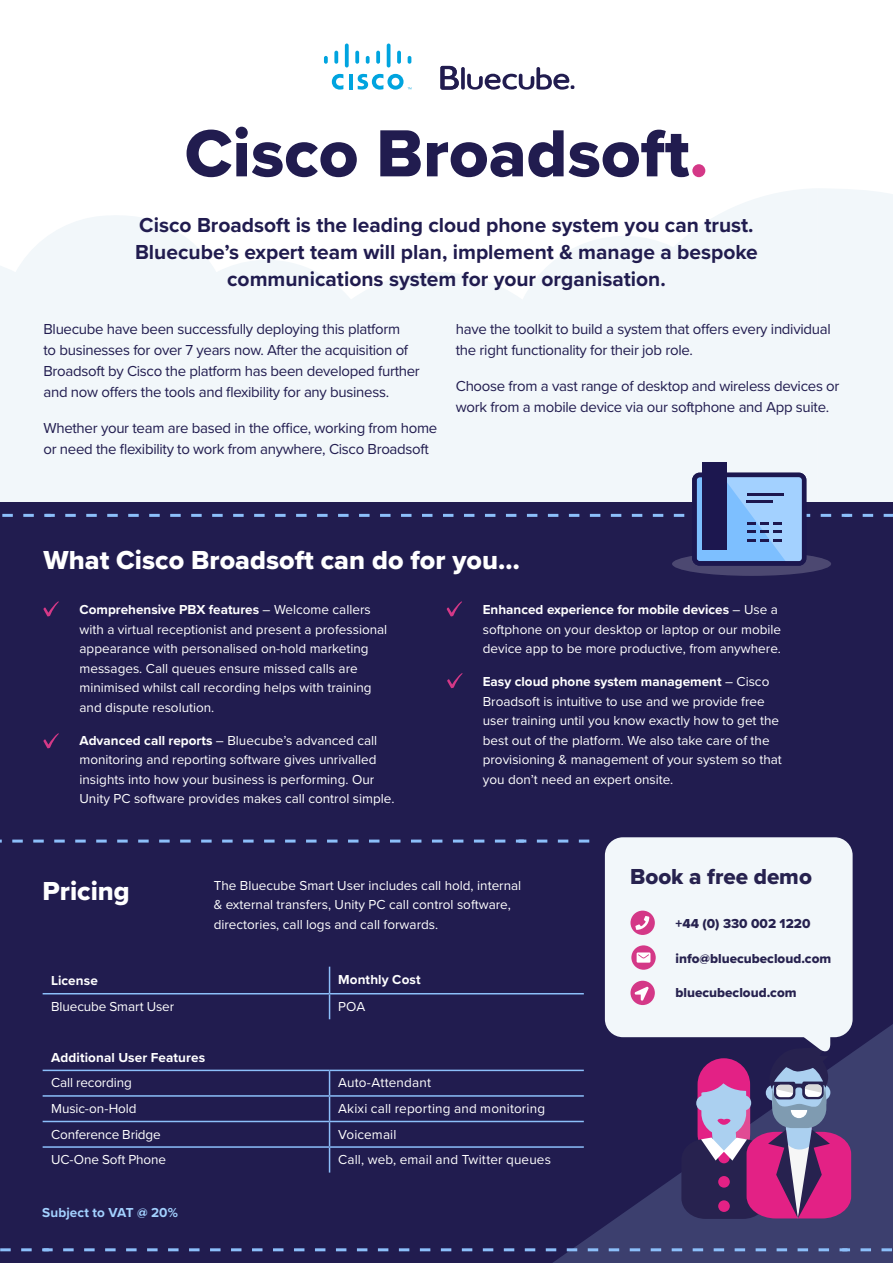
<style>
.page{position:relative;width:893px;height:1263px;background:#fff}
.page>*{position:absolute;margin:0;border:0;box-sizing:border-box;transform-origin:0 0}
.t1{font:69px "Proxima Nova Extrabld";color:#211c4f}
.t2{font:27px "Proxima Nova Extrabld";color:#fff}
.t3{font:22.5px "Proxima Nova Extrabld";color:#27224f}
.t4{font:700 21px/27px "Proxima Nova";color:#211c4f;text-align:center}
.t5{font:15px/21px "Proxima Nova";letter-spacing:-.02em;color:#211c4f}
.t6{font:13.5px/19.5px "Proxima Nova";color:#fff}
.t7{font:13.5px "Proxima Nova Extrabld";color:#27224f}
.t8{font:700 13.5px "Proxima Nova";letter-spacing:.01em;color:#fff}
.t9{font:700 13.5px "Proxima Nova";letter-spacing:.005em;color:#a3d1ff}
.s1{color:#d43887}
.s2{font-weight:700}
</style>
<div class="page">
<div style="left:0;top:503px;width:893px;height:760px;background:#211c4f"></div>
<svg style="left:534px;top:976px;width:359px;height:287px"></svg>
<svg style="left:440px;top:66px;width:19px;height:24px"></svg>
<svg style="left:461px;top:67px;width:4px;height:23px"></svg>
<svg style="left:467px;top:67px;width:107px;height:23px"></svg>
<svg style="left:0;top:1248px;width:893px;height:3px"></svg>
<svg style="left:0;top:839px;width:589px;height:3px"></svg>
<svg style="left:43px;top:601px;width:16px;height:16px"></svg>
<svg style="left:446px;top:601px;width:16px;height:16px"></svg>
<svg style="left:447px;top:673px;width:16px;height:15px"></svg>
<svg style="left:43px;top:733px;width:16px;height:16px"></svg>
<div style="left:605px;top:837px;width:248px;height:200px;background:#f2f7fa;border-radius:18px"></div>
<svg style="left:681px;top:1028px;width:170px;height:191px"></svg>
<div style="left:630px;top:981px;width:25px;height:24px;background:#d43887;border-radius:50%"></div>
<svg style="left:634px;top:986px;width:15px;height:15px"></svg>
<svg style="left:631px;top:945px;width:25px;height:25px"></svg>
<svg style="left:637px;top:952px;width:13px;height:11px"></svg>
<div style="left:630px;top:911px;width:25px;height:24px;background:#d43887;border-radius:50%"></div>
<svg style="left:635px;top:916px;width:14px;height:14px"></svg>
<hr style="left:43px;top:1070px;width:287px;height:1px;background:#8cbffa">
<hr style="left:330px;top:1070px;width:254px;height:1px;background:#8cbffa">
<hr style="left:43px;top:1095px;width:287px;height:2px;background:#8cbffa">
<hr style="left:330px;top:1095px;width:254px;height:2px;background:#8cbffa">
<hr style="left:43px;top:1121px;width:287px;height:1px;background:#8cbffa">
<hr style="left:330px;top:1121px;width:254px;height:1px;background:#8cbffa">
<svg style="left:329px;top:967px;width:1px;height:52px"></svg>
<svg style="left:329px;top:1071px;width:1px;height:101px"></svg>
<hr style="left:43px;top:993px;width:287px;height:1px;background:#8cbffa">
<hr style="left:330px;top:993px;width:254px;height:1px;background:#8cbffa">
<hr style="left:43px;top:1146px;width:287px;height:2px;background:#8cbffa">
<hr style="left:330px;top:1146px;width:254px;height:2px;background:#8cbffa">
<hr style="left:349px;top:74px;width:3px;height:15px;background:#00a4df">
<svg style="left:332px;top:74px;width:11px;height:16px"></svg>
<svg style="left:324px;top:56px;width:4px;height:8px"></svg>
<svg style="left:334px;top:51px;width:4px;height:13px"></svg>
<svg style="left:345px;top:44px;width:4px;height:23px"></svg>
<svg style="left:355px;top:51px;width:4px;height:13px"></svg>
<svg style="left:366px;top:56px;width:4px;height:8px"></svg>
<svg style="left:376px;top:51px;width:4px;height:13px"></svg>
<hr style="left:387px;top:44px;width:3px;height:23px;background:#00a4df;border-radius:2px">
<svg style="left:397px;top:51px;width:4px;height:13px"></svg>
<svg style="left:408px;top:56px;width:3px;height:8px"></svg>
<svg style="left:358px;top:74px;width:53px;height:16px"></svg>
<div style="left:672px;top:552px;width:159px;height:24px;background:#4c4871;border-radius:50%"></div>
<svg style="left:0;top:188px;width:893px;height:373px"></svg>
<div style="left:692px;top:473px;width:114px;height:93px;border:4px solid #1c174f;border-radius:5px"></div>
<div style="left:702px;top:462px;width:25px;height:87px;background:#1c174f"></div>
<h1 class="t1" style="left:185px;top:102px;width:525px">Cisco Broadsoft<span class="s1">.</span></h1>
<h3 class="t4" style="left:135px;top:211px;width:624px">Cisco Broadsoft is the leading cloud phone system you can trust.<br>Bluecube’s expert team will plan, implement &amp; manage a bespoke communications system for your organisation.</h3>
<p class="t5" style="left:43px;top:318px;width:378px">Bluecube have been successfully deploying this platform<br>to businesses for over 7 years now. After the acquisition of Broadsoft by Cisco the platform has been developed further and now offers the tools and flexibility for any business.</p>
<p class="t5" style="left:43px;top:417px;width:395px">Whether your team are based in the office, working from home or need the flexibility to work from anywhere, Cisco Broadsoft</p>
<p class="t5" style="left:456px;top:318px;width:376px">have the toolkit to build a system that offers every individual the right functionality for their job role.</p>
<p class="t5" style="left:456px;top:375px;width:385px">Choose from a vast range of desktop and wireless devices or work from a mobile device via our softphone and App suite.</p>
<h2 class="t2" style="left:43px;top:539px;width:478px">What Cisco Broadsoft can do for you…</h2>
<p class="t6" style="left:79px;top:599px;width:309px"><span class="s2">Comprehensive PBX features</span> – Welcome callers with a virtual receptionist and present a professional appearance with personalised on-hold marketing messages. Call queues ensure missed calls are minimised whilst call recording helps with training and dispute resolution.</p>
<p class="t6" style="left:79px;top:730px;width:317px"><span class="s2">Advanced call reports</span> – Bluecube’s advanced call monitoring and reporting software gives unrivalled insights into how your business is performing. Our Unity PC software provides makes call control simple.</p>
<p class="t6" style="left:483px;top:599px;width:300px"><span class="s2">Enhanced experience for mobile devices</span> – Use a softphone on your desktop or laptop or our mobile device app to be more productive, from anywhere.</p>
<p class="t6" style="left:483px;top:671px;width:301px"><span class="s2">Easy cloud phone system management</span> – Cisco Broadsoft is intuitive to use and we provide free user training until you know exactly how to get the best out of the platform. We also take care of the provisioning &amp; management of your system so that you don’t need an expert onsite.</p>
<h2 class="t2" style="left:43px;top:871px;width:89px">Pricing</h2>
<p class="t6" style="left:214px;top:875px;width:309px">The Bluecube Smart User includes call hold, internal &amp; external transfers, Unity PC call control software, directories, call logs and call forwards.</p>
<p class="t8" style="left:51px;top:971px;width:48px">License</p>
<p class="t8" style="left:338px;top:969px;width:84px">Monthly Cost</p>
<p class="t6" style="left:51px;top:996px;width:125px">Bluecube Smart User</p>
<p class="t6" style="left:338px;top:996px;width:29px">POA</p>
<p class="t8" style="left:51px;top:1047px;width:155px">Additional User Features</p>
<p class="t6" style="left:51px;top:1072px;width:82px">Call recording</p>
<p class="t6" style="left:338px;top:1072px;width:94px">Auto-Attendant</p>
<p class="t6" style="left:51px;top:1098px;width:87px">Music-on-Hold</p>
<p class="t6" style="left:338px;top:1098px;width:209px">Akixi call reporting and monitoring</p>
<p class="t6" style="left:51px;top:1124px;width:111px">Conference Bridge</p>
<p class="t6" style="left:338px;top:1124px;width:60px">Voicemail</p>
<p class="t6" style="left:51px;top:1149px;width:117px">UC-One Soft Phone</p>
<p class="t6" style="left:338px;top:1149px;width:214px">Call, web, email and Twitter queues</p>
<p class="t9" style="left:42px;top:1202px;width:137px">Subject to VAT @ 20%</p>
<h3 class="t3" style="left:630px;top:859px;width:183px">Book a free demo</h3>
<p class="t7" style="left:675px;top:913px;width:136px">+44 (0) 330 002 1220</p>
<p class="t7" style="left:675px;top:948px;width:157px">info@bluecubecloud.com</p>
<p class="t7" style="left:675px;top:983px;width:123px">bluecubecloud.com</p>
</div>
